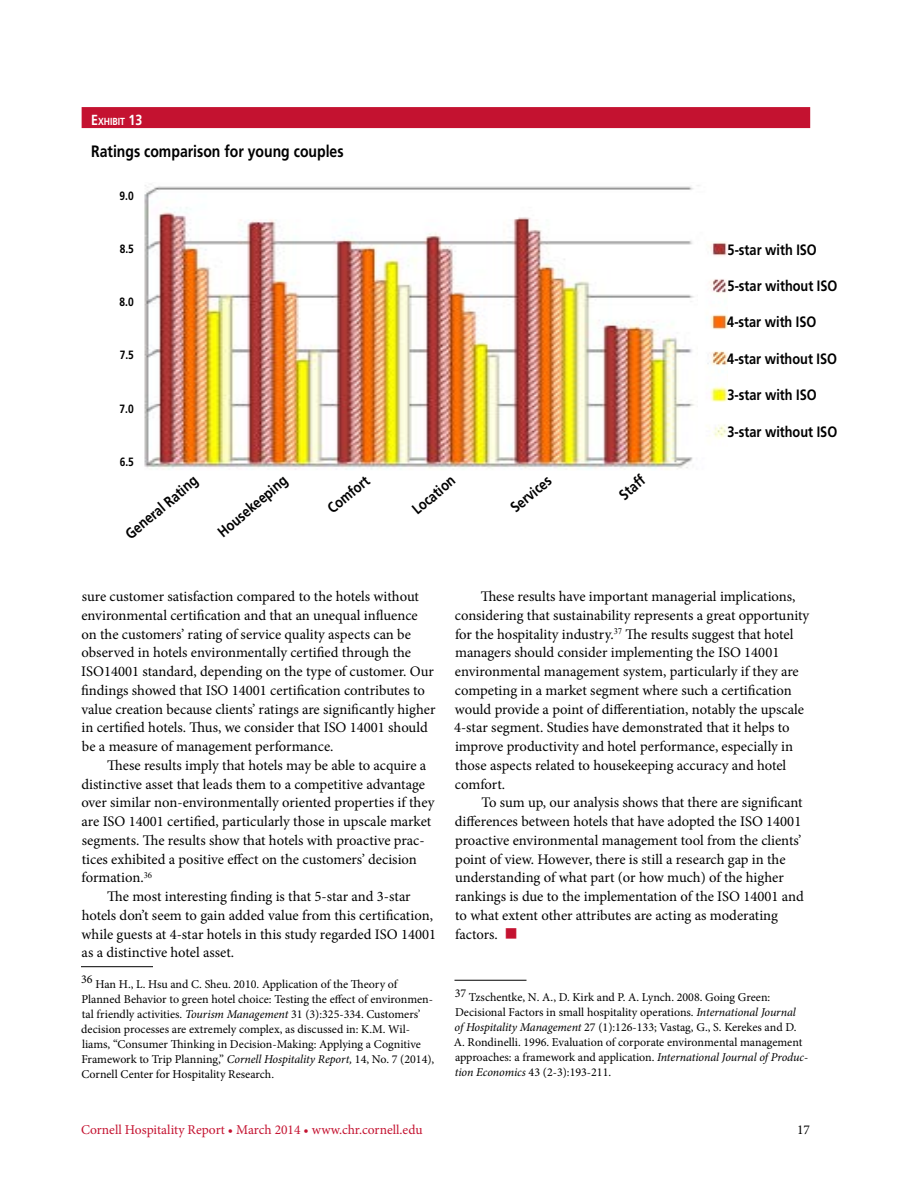
<style>
.page{position:relative;width:918px;height:1188px;background:#fff}
.page>*{position:absolute;margin:0;border:0;box-sizing:border-box;transform-origin:0 0}
.t1{font:700 16.5px "Frutiger LT Std";color:#000;scale:.85 1}
.t2{font:700 15px "Frutiger LT Std";color:#000;scale:.85 1}
.t3{font:14.7px/18.8px "Minion Pro";color:#000}
.t4{font:13.5px "Minion Pro";color:#c41230}
.t5{font:13.5px "Minion Pro";color:#000}
.t6{font:12px/15px "Minion Pro";color:#000}
.t7{font:700 12px "Frutiger LT Std";color:#000;scale:.85 1}
.t8{font:700 10.2px "Frutiger LT Std";color:#fff;scale:.85 1}
.s1{font-size:14.7px}
.s2{font-style:italic}
.s3{color:#c41230}
</style>
<div class="page">
<div style="left:82px;top:107px;width:728px;height:21px;background:#c41230"></div>
<img style="left:144px;top:184px;width:555px;height:286px">
<hr style="left:81px;top:966px;width:72px;height:1px;background:#000">
<hr style="left:454px;top:980px;width:72px;height:1px;background:#000">
<img style="left:707px;top:242px;width:20px;height:197px">
<p class="t8" style="left:91px;top:116px;width:62px"><span class="s1">E</span>xhibit <span class="s1">13</span></p>
<p class="t1" style="left:91px;top:141px;width:298px">Ratings comparison for young couples</p>
<p class="t7" style="left:119px;top:189px;width:18px">9.0</p>
<p class="t7" style="left:120px;top:242px;width:18px">8.5</p>
<p class="t7" style="left:119px;top:295px;width:18px">8.0</p>
<p class="t7" style="left:120px;top:348px;width:18px">7.5</p>
<p class="t7" style="left:119px;top:402px;width:18px">7.0</p>
<p class="t7" style="left:120px;top:455px;width:18px">6.5</p>
<p class="t2" style="left:122px;top:529px;width:107px;rotate:-40deg">GeneralRating</p>
<p class="t2" style="left:214px;top:527px;width:102px;rotate:-40deg">Housekeeping</p>
<p class="t2" style="left:324px;top:504px;width:60px;rotate:-40deg">Comfort</p>
<p class="t2" style="left:409px;top:505px;width:63px;rotate:-40deg">Location</p>
<p class="t2" style="left:507px;top:503px;width:58px;rotate:-40deg">Services</p>
<p class="t2" style="left:615px;top:490px;width:35px;rotate:-40deg">Staff</p>
<p class="t2" style="left:728px;top:241px;width:105px">5-star with ISO</p>
<p class="t2" style="left:728px;top:277px;width:129px">5-star without ISO</p>
<p class="t2" style="left:727px;top:313px;width:105px">4-star with ISO</p>
<p class="t2" style="left:727px;top:350px;width:129px">4-star without ISO</p>
<p class="t2" style="left:727px;top:386px;width:105px">3-star with ISO</p>
<p class="t2" style="left:727px;top:423px;width:129px">3-star without ISO</p>
<p class="t3" style="left:81px;top:587px;width:356px">sure customer satisfaction compared to the hotels without environmental certification and that an unequal influence on the customers’ rating of service quality aspects can be observed in hotels environmentally certified through the ISO14001 standard, depending on the type of customer. Our findings showed that ISO 14001 certification contributes to value creation because clients’ ratings are significantly higher in certified hotels. Thus, we consider that ISO 14001 should be a measure of management performance.</p>
<p class="t3" style="left:107px;top:756px;width:321px">These results imply that hotels may be able to acquire a</p>
<p class="t3" style="left:81px;top:775px;width:345px">distinctive asset that leads them to a competitive advantage</p>
<p class="t3" style="left:81px;top:793px;width:354px">over similar non-environmentally oriented properties if they</p>
<p class="t3" style="left:82px;top:812px;width:351px">are ISO 14001 certified, particularly those in upscale market</p>
<p class="t3" style="left:82px;top:831px;width:344px">segments. The results show that hotels with proactive prac-</p>
<p class="t3" style="left:82px;top:850px;width:337px">tices exhibited a positive effect on the customers’ decision</p>
<p class="t3" style="left:82px;top:868px;width:72px">formation.<sup>36</sup></p>
<p class="t3" style="left:107px;top:887px;width:305px">The most interesting finding is that 5-star and 3-star</p>
<p class="t3" style="left:82px;top:906px;width:353px">hotels don’t seem to gain added value from this certification,</p>
<p class="t3" style="left:81px;top:925px;width:356px">while guests at 4-star hotels in this study regarded ISO 14001</p>
<p class="t3" style="left:82px;top:943px;width:154px">as a distinctive hotel asset.</p>
<p class="t6" style="left:81px;top:976px;width:355px">36 Han H., L. Hsu and C. Sheu. 2010. Application of the Theory of Planned Behavior to green hotel choice: Testing the effect of environmen&shy;tal friendly activities. <span class="s2">Tourism Management</span> 31 (3):325-334. Customers’ decision processes are extremely complex, as discussed in: K.M. Wil&shy;liams, “Consumer Thinking in Decision-Making: Applying a Cognitive Framework to Trip Planning,” <span class="s2">Cornell Hospitality Report,</span> 14, No. 7 (2014), Cornell Center for Hospitality Research.</p>
<p class="t3" style="left:454px;top:587px;width:357px;text-indent:27px">These results have important managerial implications, considering that sustainability represents a great opportunity for the hospitality industry.<sup>37</sup> The results suggest that hotel managers should consider implementing the ISO 14001 environmental management system, particularly if they are competing in a market segment where such a certification would provide a point of differentiation, notably the upscale 4-star segment. Studies have demonstrated that it helps to improve productivity and hotel performance, especially in those aspects related to housekeeping accuracy and hotel comfort.</p>
<p class="t3" style="left:455px;top:793px;width:350px;text-indent:26px">To sum up, our analysis shows that there are significant differences between hotels that have adopted the ISO 14001 proactive environmental management tool from the clients’ point of view. However, there is still a research gap in the understanding of what part (or how much) of the higher rankings is due to the implementation of the ISO 14001 and to what extent other attributes are acting as moderating factors. <span class="s3">■</span></p>
<p class="t6" style="left:454px;top:990px;width:356px">37 Tzschentke, N. A., D. Kirk and P. A. Lynch. 2008. Going Green:<br>Decisional Factors in small hospitality operations. <span class="s2">International Journal<br>of Hospitality Management</span> 27 (1):126-133; Vastag, G., S. Kerekes and D.<br>A. Rondinelli. 1996. Evaluation of corporate environmental management approaches: a framework and application. <span class="s2">International Journal of Produc&shy;tion Economics</span> 43 (2-3):193-211.</p>
<p class="t4" style="left:81px;top:1121px;width:343px">Cornell Hospitality Report • March 2014 • www.chr.cornell.edu</p>
<p class="t5" style="left:797px;top:1121px;width:14px">17</p>
</div>
